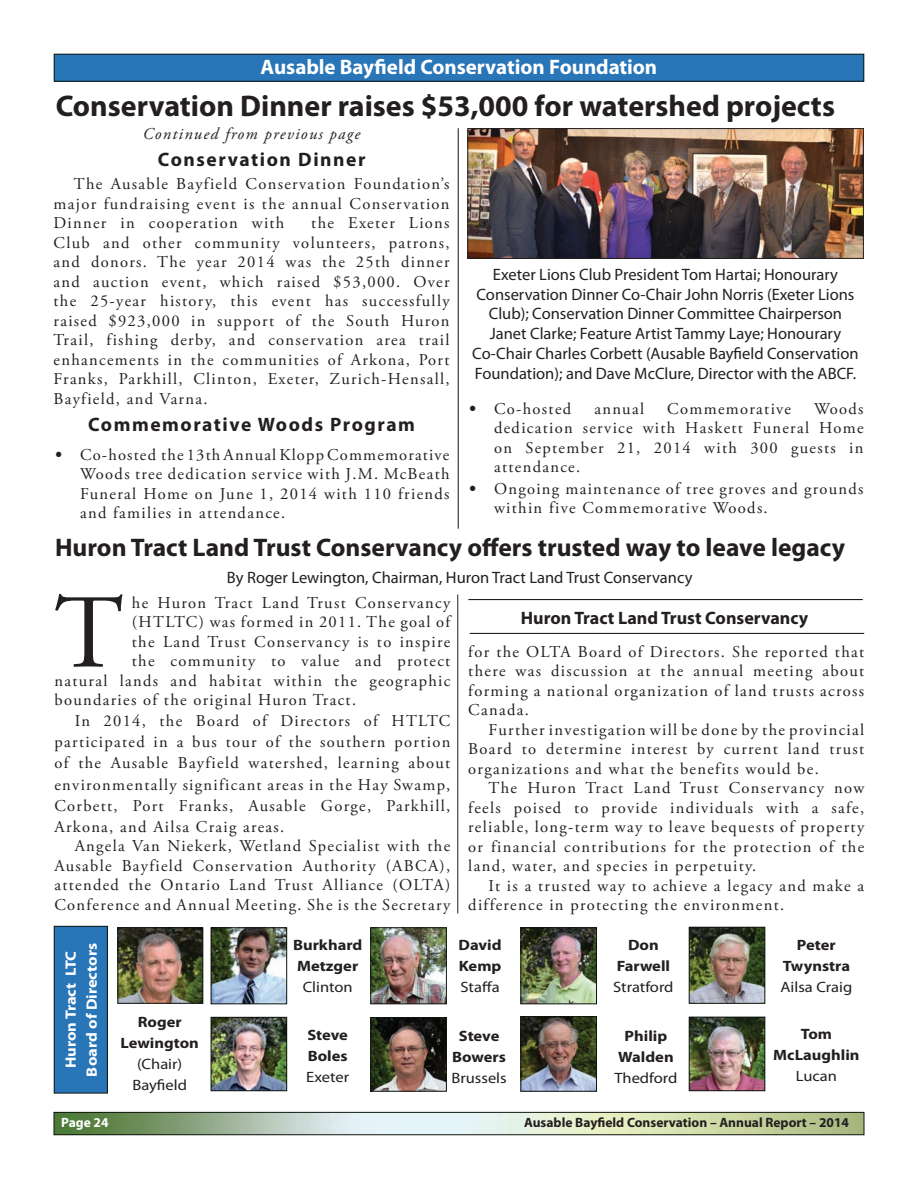
<style>
.page{position:relative;width:918px;height:1188px;background:#fff}
.page>*{position:absolute;margin:0;border:0;box-sizing:border-box;transform-origin:0 0}
.t1{font:104.7px "Adobe Garamond Pro";color:#231f20}
.t2{font:700 30px "Myriad Pro";color:#231f20}
.t3{font:700 25.5px "Myriad Pro";color:#231f20}
.t4{font:700 21px "Myriad Pro";letter-spacing:-.005em;color:#fff}
.t5{font:700 19.5px "Myriad Pro";letter-spacing:.08em;color:#231f20}
.t6{font:700 18px "Myriad Pro";color:#231f20}
.t7{font:16.5px/19.5px "Adobe Garamond Pro";letter-spacing:.08em;color:#231f20;text-align:justify}
.t8{font:16.5px/19.8px "Myriad Pro";color:#231f20;text-align:center}
.t9{font:italic 16.5px "Adobe Garamond Pro";letter-spacing:.08em;color:#231f20}
.t10{font:700 15px/21px "Myriad Pro";color:#231f20;text-align:center;scale:1.1 1}
.t11{font:15px/21px "Myriad Pro";color:#231f20;text-align:center;scale:1.1 1}
.t12{font:700 15px/21px "Myriad Pro";color:#fff;text-align:center;scale:1.1 1}
.t13{font:700 13.5px "Myriad Pro";color:#231f20}
.t14{font:700 13.5px "Myriad Pro";color:#fff}
.s1{font-family:"Maiandra GD";font-size:18px}
</style>
<div class="page">
<img style="left:56px;top:1114px;width:806px;height:19px">
<div style="left:54px;top:1112px;width:810px;height:23px;border:1px solid #0e150d"></div>
<hr style="left:457px;top:595px;width:1px;height:318px;background:#231f20">
<img style="left:213px;top:929px;width:72px;height:73px">
<div style="left:211px;top:927px;width:76px;height:77px;border:1px solid #0e150d"></div>
<img style="left:691px;top:929px;width:72px;height:73px">
<div style="left:689px;top:927px;width:76px;height:77px;border:1px solid #0e150d"></div>
<img style="left:523px;top:929px;width:72px;height:73px">
<div style="left:521px;top:927px;width:76px;height:77px;border:1px solid #0e150d"></div>
<img style="left:523px;top:1018px;width:72px;height:72px">
<div style="left:521px;top:1016px;width:76px;height:76px;border:1px solid #0e150d"></div>
<img style="left:213px;top:1019px;width:72px;height:70px">
<div style="left:211px;top:1017px;width:76px;height:74px;border:1px solid #0e150d"></div>
<img style="left:372px;top:1019px;width:73px;height:71px">
<div style="left:370px;top:1017px;width:77px;height:75px;border:1px solid #0e150d"></div>
<img style="left:120px;top:929px;width:81px;height:73px">
<div style="left:118px;top:927px;width:85px;height:77px;border:1px solid #0e150d"></div>
<img style="left:691px;top:1019px;width:72px;height:70px">
<div style="left:689px;top:1017px;width:76px;height:74px;border:1px solid #0e150d"></div>
<img style="left:372px;top:929px;width:73px;height:73px">
<div style="left:370px;top:927px;width:77px;height:77px;border:1px solid #0e150d"></div>
<hr style="left:468px;top:599px;width:395px;height:1px;background:#231f20">
<hr style="left:470px;top:633px;width:394px;height:1px;background:#231f20">
<div style="left:54px;top:54px;width:810px;height:27px;background:#2875b7"></div>
<div style="left:54px;top:54px;width:810px;height:27px;border:1px solid #0e150d"></div>
<img style="left:469px;top:130px;width:393px;height:127px">
<div style="left:467px;top:128px;width:397px;height:131px;border:1px solid #231f20"></div>
<div style="left:54px;top:926px;width:53px;height:167px;background:#2875b7"></div>
<div style="left:54px;top:926px;width:54px;height:167px;border:1px solid #0e150d"></div>
<hr style="left:458px;top:128px;width:1px;height:401px;background:#0e150d">
<p class="t4" style="left:261px;top:53px;width:398px">Ausable Bayfield Conservation Foundation</p>
<h2 class="t2" style="left:56px;top:87px;width:781px">Conservation Dinner raises $53,000 for watershed projects</h2>
<p class="t9" style="left:143px;top:124px;width:219px">Continued from previous page</p>
<p class="t5" style="left:158px;top:147px;width:209px">Conservation Dinner</p>
<p class="t7" style="left:54px;top:175px;width:398px;text-indent:20px">The Ausable Bayfield Conservation Foundation’s major fundraising event is the annual Conservation Dinner in cooperation with</p>
<p class="t7" style="left:54px;top:214px;width:398px;text-indent:258px">the Exeter Lions Club and other community volunteers, patrons, and donors. The year 2014 was the 25th dinner and auction event, which raised $53,000. Over the 25-year history, this event has successfully raised $923,000 in support of the South Huron Trail, fishing derby, and conservation area trail enhancements in the communities of Arkona, Port Franks, Parkhill, Clinton, Exeter, Zurich-Hensall, Bayfield, and Varna.</p>
<p class="t5" style="left:88px;top:412px;width:328px">Commemorative Woods Program</p>
<p class="t7" style="left:80px;top:445px;width:371px;text-indent:-26px"><span class="s1">•</span> Co-hosted the 13th Annual Klopp Commemorative Woods tree dedication service with J.M. McBeath Funeral Home on June 1, 2014 with 110 friends and families in attendance.</p>
<p class="t8" style="left:472px;top:264px;width:388px">Exeter Lions Club President Tom Hartai; Honourary Conservation Dinner Co-Chair John Norris (Exeter Lions Club); Conservation Dinner Committee Chairperson Janet Clarke; Feature Artist Tammy Laye; Honourary Co-Chair Charles Corbett (Ausable Bayfield Conservation Foundation); and Dave McClure, Director with the ABCF.</p>
<p class="t7" style="left:468px;top:399px;width:105px"><span class="s1">•</span> Co-hosted</p>
<p class="t7" style="left:594px;top:399px;width:51px">annual</p>
<p class="t7" style="left:667px;top:399px;width:125px">Commemorative</p>
<p class="t7" style="left:494px;top:399px;width:371px;text-indent:320px">Woods dedication service with Haskett Funeral Home on September 21, 2014 with 300 guests in attendance.</p>
<p class="t7" style="left:494px;top:479px;width:371px;text-indent:-26px"><span class="s1">•</span> Ongoing maintenance of tree groves and grounds within five Commemorative Woods.</p>
<h3 class="t3" style="left:55px;top:530px;width:792px">Huron Tract Land Trust Conservancy offers trusted way to leave legacy</h3>
<p class="t8" style="left:227px;top:567px;width:467px">By Roger Lewington, Chairman, Huron Tract Land Trust Conservancy</p>
<h1 class="t1" style="left:54px;top:570px;width:71px">T</h1>
<p class="t7" style="left:132px;top:594px;width:320px">he Huron Tract Land Trust Conservancy</p>
<p class="t7" style="left:132px;top:613px;width:320px">(HTLTC) was formed in 2011. The goal of</p>
<p class="t7" style="left:132px;top:633px;width:320px">the Land Trust Conservancy is to inspire</p>
<p class="t7" style="left:132px;top:652px;width:320px">the community to value and protect</p>
<p class="t7" style="left:54px;top:672px;width:397px">natural lands and habitat within the geographic</p>
<p class="t7" style="left:54px;top:691px;width:303px">boundaries of the original Huron Tract.</p>
<p class="t7" style="left:54px;top:711px;width:397px;line-height:21px;text-indent:20px">In 2014, the Board of Directors of HTLTC participated in a bus tour of the southern portion of the Ausable Bayfield watershed, learning about environmentally significant areas in the Hay Swamp, Corbett, Port Franks, Ausable Gorge, Parkhill, Arkona, and Ailsa Craig areas.</p>
<p class="t7" style="left:54px;top:837px;width:397px;text-indent:20px">Angela Van Niekerk, Wetland Specialist with the Ausable Bayfield Conservation Authority (ABCA), attended the Ontario Land Trust Alliance (OLTA)<br>Conference and Annual Meeting. She is the Secretary</p>
<p class="t6" style="left:521px;top:606px;width:289px">Huron Tract Land Trust Conservancy</p>
<p class="t7" style="left:468px;top:642px;width:397px">for the OLTA Board of Directors. She reported that there was discussion at the annual meeting about forming a national organization of land trusts across Canada.</p>
<p class="t7" style="left:468px;top:720px;width:397px;text-indent:20px">Further investigation will be done by the provincial Board to determine interest by current land trust organizations and what the benefits would be.</p>
<p class="t7" style="left:468px;top:779px;width:397px;text-indent:20px">The Huron Tract Land Trust Conservancy now feels poised to provide individuals with a safe, reliable, long-term way to leave bequests of property or financial contributions for the protection of the land, water, and species in perpetuity.</p>
<p class="t7" style="left:468px;top:876px;width:397px;text-indent:20px">It is a trusted way to achieve a legacy and make a difference in protecting the environment.</p>
<p class="t12" style="left:60px;top:1077px;width:123px;rotate:-90deg">Huron Tract LTC<br>Board of Directors</p>
<p class="t10" style="left:120px;top:1011px;width:73px">Roger<br>Lewington</p>
<p class="t11" style="left:132px;top:1053px;width:51px">(Chair)<br>Bayfield</p>
<p class="t10" style="left:293px;top:934px;width:64px;text-align:left">Burkhard<br>Metzger</p>
<p class="t11" style="left:303px;top:977px;width:47px">Clinton</p>
<p class="t10" style="left:307px;top:1024px;width:38px;text-align:left">Steve<br>Boles</p>
<p class="t11" style="left:306px;top:1066px;width:40px">Exeter</p>
<p class="t10" style="left:459px;top:934px;width:41px;text-align:left">David<br>Kemp</p>
<p class="t11" style="left:461px;top:977px;width:37px">Staffa</p>
<p class="t10" style="left:452px;top:1025px;width:50px">Steve<br>Bowers</p>
<p class="t11" style="left:452px;top:1067px;width:52px">Brussels</p>
<p class="t10" style="left:617px;top:934px;width:50px">Don<br>Farwell</p>
<p class="t11" style="left:613px;top:977px;width:56px">Stratford</p>
<p class="t10" style="left:618px;top:1025px;width:52px">Philip<br>Walden</p>
<p class="t11" style="left:614px;top:1067px;width:59px">Thedford</p>
<p class="t10" style="left:783px;top:934px;width:63px">Peter<br>Twynstra</p>
<p class="t11" style="left:781px;top:976px;width:67px">Ailsa Craig</p>
<p class="t10" style="left:773px;top:1023px;width:80px">Tom<br>McLaughlin</p>
<p class="t11" style="left:796px;top:1066px;width:39px">Lucan</p>
<p class="t14" style="left:61px;top:1114px;width:49px">Page 24</p>
<p class="t13" style="left:524px;top:1114px;width:327px">Ausable Bayfield Conservation – Annual Report – 2014</p>
</div>
